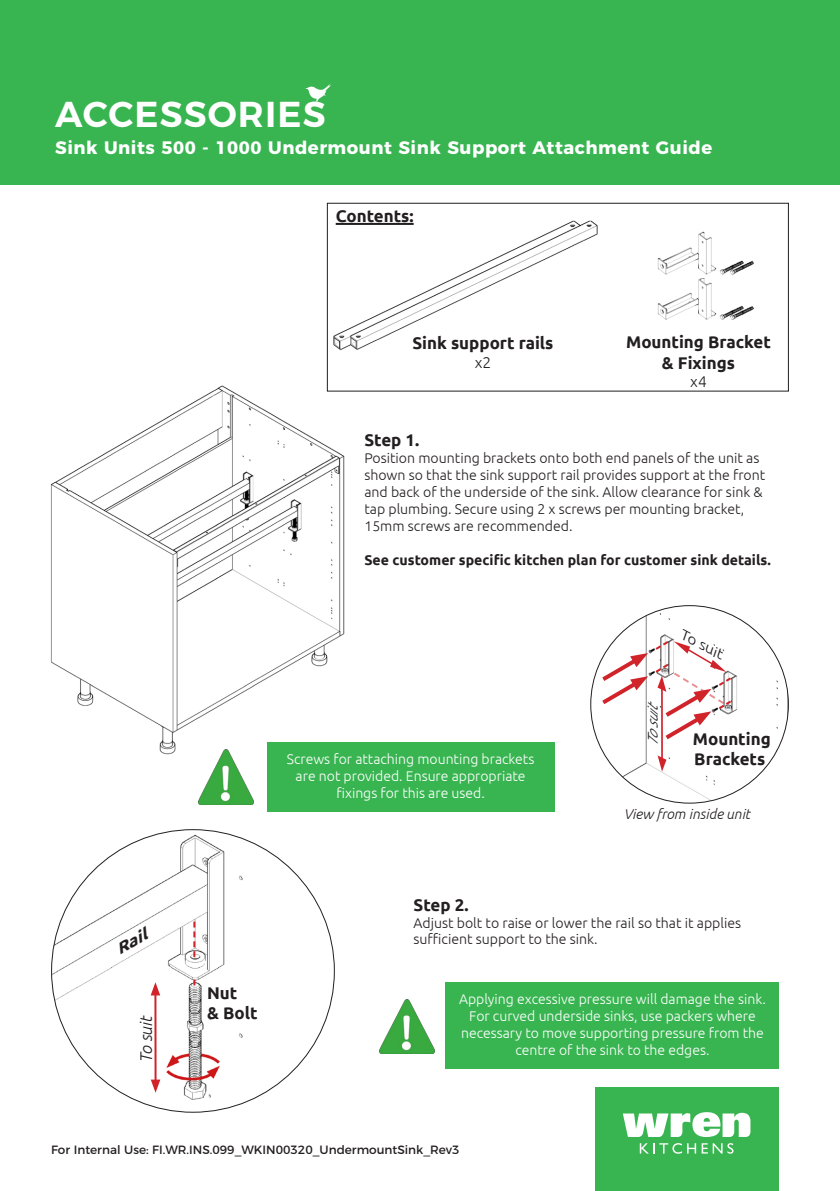
<style>
.page{position:relative;width:840px;height:1191px;background:#fff}
.page>*{position:absolute;margin:0;border:0;box-sizing:border-box;transform-origin:0 0}
.t1{font:600 36px "Montserrat";letter-spacing:.03em;color:#fff}
.t2{font:700 18px "Montserrat";letter-spacing:.03em;color:#fff}
.t3{font:700 17px/20.2px "Ubuntu";color:#231f20}
.t4{font:italic 300 17px "Ubuntu";color:#231f20}
.t5{font:300 15.6px "Ubuntu";color:#231f20}
.t6{font:italic 700 15.4px "Ubuntu";color:#231f20;scale:1.22 1}
.t7{font:300 14px/17px "Ubuntu";color:#231f20}
.t8{font:300 14px/16.8px "Ubuntu";color:#fff;text-align:center}
.t9{font:700 14px "Ubuntu";color:#231f20}
.t10{font:italic 300 14px "Ubuntu";color:#231f20}
.t11{font:italic 300 14px "Ubuntu";color:#231f20;scale:1.04 1}
.t12{font:italic 300 14px "Ubuntu";color:#231f20;scale:1.22 1}
.t13{font:12px "Montserrat";color:#231f20}
</style>
<div class="page">
<div style="left:594px;top:1087px;width:184px;height:104px;background:#38b551"></div>
<svg style="left:622px;top:1112px;width:128px;height:25px"></svg>
<svg style="left:639px;top:1143px;width:56px;height:10px"></svg>
<svg style="left:701px;top:1143px;width:32px;height:10px"></svg>
<div style="left:0;top:0;width:839px;height:184px;background:#38b551"></div>
<svg style="left:305px;top:83px;width:26px;height:18px"></svg>
<img style="left:50px;top:385px;width:297px;height:370px">
<img style="left:590px;top:605px;width:198px;height:198px;border-radius:99px">
<svg style="left:597px;top:653px;width:50px;height:55px"></svg>
<hr style="left:660px;top:686px;width:2px;height:75px;background:#d1232a">
<svg style="left:657px;top:755px;width:10px;height:18px"></svg>
<svg style="left:653px;top:639px;width:80px;height:104px"></svg>
<div style="left:266px;top:742px;width:288px;height:70px;background:#38b551"></div>
<div style="left:445px;top:982px;width:333px;height:86px;background:#38b551"></div>
<img style="left:379px;top:999px;width:55px;height:54px">
<img style="left:198px;top:749px;width:55px;height:55px">
<img style="left:52px;top:831px;width:282px;height:271px">
<hr style="left:154px;top:992px;width:2px;height:90px;background:#d1232a">
<svg style="left:151px;top:1079px;width:9px;height:13px"></svg>
<svg style="left:150px;top:982px;width:10px;height:13px"></svg>
<svg style="left:193px;top:979px;width:2px;height:6px"></svg>
<svg style="left:193px;top:921px;width:2px;height:36px"></svg>
<img style="left:657px;top:231px;width:97px;height:89px">
<img style="left:333px;top:220px;width:265px;height:130px">
<div style="left:326px;top:203px;width:462px;height:188px;border:1px solid #231f20"></div>
<hr style="left:335px;top:223px;width:78px;height:2px;background:#231f20">
<h1 class="t1" style="left:55px;top:85px;width:272px">ACCESSORIES</h1>
<p class="t2" style="left:55px;top:133px;width:658px">Sink Units 500 - 1000 Undermount Sink Support Attachment Guide</p>
<p class="t3" style="left:335px;top:205px;width:79px">Contents:</p>
<p class="t3" style="left:412px;top:333px;width:142px">Sink support rails</p>
<p class="t5" style="left:474px;top:353px;width:18px">x2</p>
<p class="t3" style="left:625px;top:332px;width:146px">Mounting Bracket</p>
<p class="t3" style="left:661px;top:352px;width:75px">&amp; Fixings</p>
<p class="t5" style="left:689px;top:372px;width:18px">x4</p>
<p class="t3" style="left:364px;top:430px;width:56px">Step 1.</p>
<p class="t7" style="left:364px;top:449px;width:402px">Position mounting brackets onto both end panels of the unit as shown so that the sink support rail provides support at the front and back of the underside of the sink. Allow clearance for sink &amp; tap plumbing. Secure using 2 x screws per mounting bracket,</p>
<p class="t7" style="left:364px;top:517px;width:209px">15mm screws are recommended.</p>
<p class="t9" style="left:364px;top:551px;width:407px">See customer specific kitchen plan for customer sink details.</p>
<p class="t6" style="left:112px;top:942px;width:29px;rotate:-31deg">Rail</p>
<p class="t4" style="left:136px;top:1063px;width:49px;rotate:-90deg">To suit</p>
<p class="t8" style="left:287px;top:750px;width:249px">Screws for attaching mounting brackets are not provided. Ensure appropriate fixings for this are used.</p>
<p class="t11" style="left:644px;top:747px;width:49px;rotate:-90deg">Tosuit</p>
<p class="t12" style="left:686px;top:626px;width:40px;rotate:29deg">To suit</p>
<p class="t3" style="left:692px;top:728px;width:79px">Mounting<br>Brackets</p>
<p class="t10" style="left:623px;top:805px;width:128px">View from inside unit</p>
<p class="t3" style="left:207px;top:982px;width:32px">Nut</p>
<p class="t3" style="left:207px;top:1002px;width:52px">&amp; Bolt</p>
<p class="t3" style="left:413px;top:894px;width:56px">Step 2.</p>
<p class="t7" style="left:413px;top:913px;width:329px">Adjust bolt to raise or lower the rail so that it applies sufficient support to the sink.</p>
<p class="t8" style="left:459px;top:990px;width:308px">Applying excessive pressure will damage the sink.<br>For curved underside sinks, use packers where necessary to move supporting pressure from the centre of the sink to the edges.</p>
<p class="t13" style="left:51px;top:1140px;width:409px">For Internal Use: FI.WR.INS.099_WKIN00320_UndermountSink_Rev3</p>
</div>
